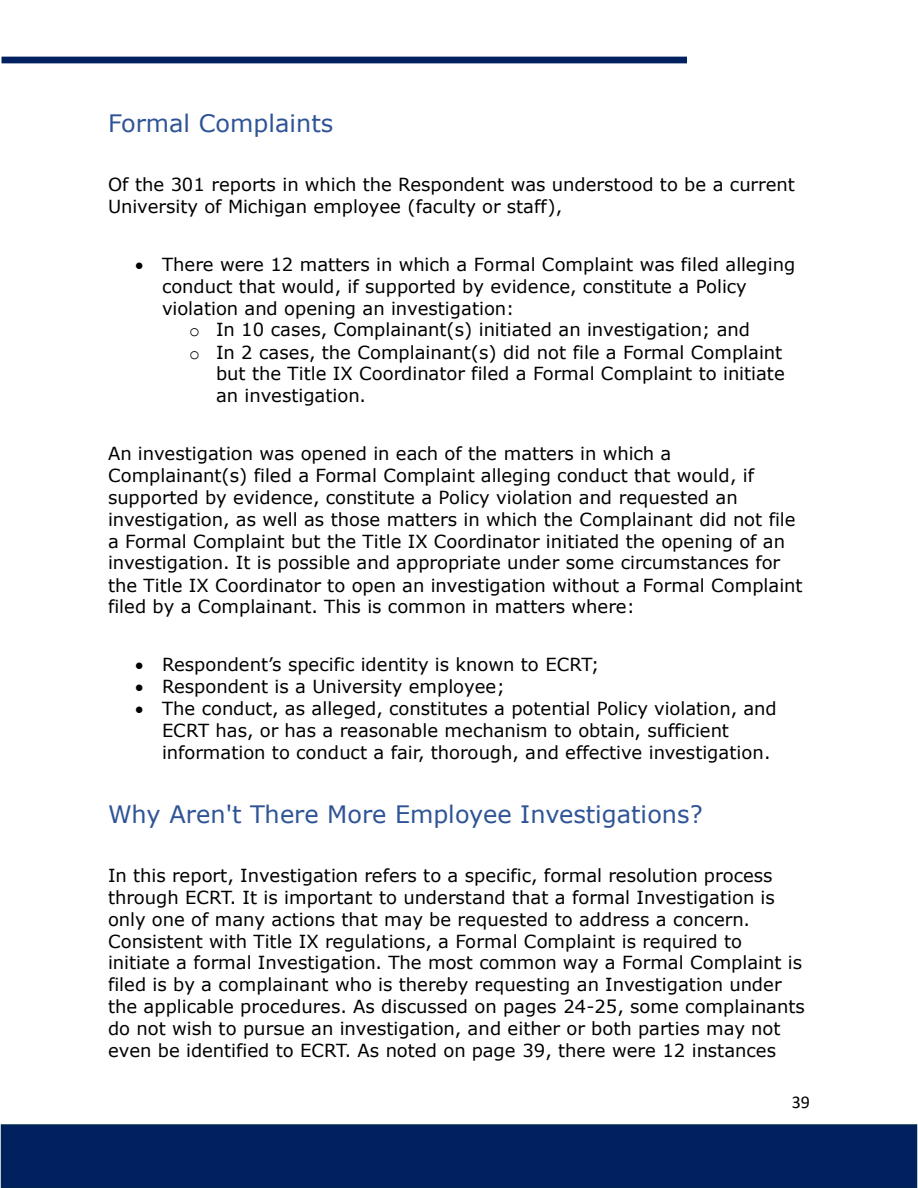
<style>
.page{position:relative;width:918px;height:1188px;background:#fff}
.page>*{position:absolute;margin:0;border:0;box-sizing:border-box;transform-origin:0 0}
.t1{font:24px "Verdana";color:#2f5496}
.t2{font:18px/21.9px "Verdana";color:#000}
.t3{font:18px "Calibri";color:#000}
.s1{font-family:"Courier New"}
</style>
<div class="page">
<div style="left:2px;top:57px;width:685px;height:6px;background:#002060"></div>
<div style="left:2px;top:1125px;width:914px;height:63px;background:#002060"></div>
<div style="left:1px;top:1124px;width:916px;height:64px;border:2px solid #00274c"></div>
<h3 class="t1" style="left:108px;top:108px;width:227px">Formal Complaints</h3>
<p class="t2" style="left:108px;top:173px;width:688px">Of the 301 reports in which the Respondent was understood to be a current<br>University of Michigan employee (faculty or staff),</p>
<p class="t2" style="left:162px;top:253px;width:635px;text-indent:-27px">• There were 12 matters in which a Formal Complaint was filed alleging conduct that would, if supported by evidence, constitute a Policy violation and opening an investigation:</p>
<p class="t2" style="left:189px;top:318px;width:563px"><span class="s1">o</span> In 10 cases, Complainant(s) initiated an investigation; and</p>
<p class="t2" style="left:216px;top:341px;width:570px;text-indent:-27px"><span class="s1">o</span> In 2 cases, the Complainant(s) did not file a Formal Complaint but the Title IX Coordinator filed a Formal Complaint to initiate an investigation.</p>
<p class="t2" style="left:108px;top:442px;width:696px">An investigation was opened in each of the matters in which a Complainant(s) filed a Formal Complaint alleging conduct that would, if supported by evidence, constitute a Policy violation and requested an investigation, as well as those matters in which the Complainant did not file a Formal Complaint but the Title IX Coordinator initiated the opening of an investigation. It is possible and appropriate under some circumstances for the Title IX Coordinator to open an investigation without a Formal Complaint filed by a Complainant. This is common in matters where:</p>
<p class="t2" style="left:135px;top:653px;width:466px">• Respondent’s specific identity is known to ECRT;</p>
<p class="t2" style="left:135px;top:675px;width:371px">• Respondent is a University employee;</p>
<p class="t2" style="left:135px;top:697px;width:643px">• The conduct, as alleged, constitutes a potential Policy violation, and</p>
<p class="t2" style="left:162px;top:719px;width:610px">ECRT has, or has a reasonable mechanism to obtain, sufficient information to conduct a fair, thorough, and effective investigation.</p>
<h3 class="t1" style="left:108px;top:799px;width:596px">Why Aren't There More Employee Investigations?</h3>
<p class="t2" style="left:108px;top:864px;width:698px">In this report, Investigation refers to a specific, formal resolution process through ECRT. It is important to understand that a formal Investigation is only one of many actions that may be requested to address a concern.<br>Consistent with Title IX regulations, a Formal Complaint is required to initiate a formal Investigation. The most common way a Formal Complaint is filed is by a complainant who is thereby requesting an Investigation under the applicable procedures. As discussed on pages 24-25, some complainants do not wish to pursue an investigation, and either or both parties may not even be identified to ECRT. As noted on page 39, there were 12 instances</p>
<p class="t3" style="left:792px;top:1094px;width:20px">39</p>
</div>
